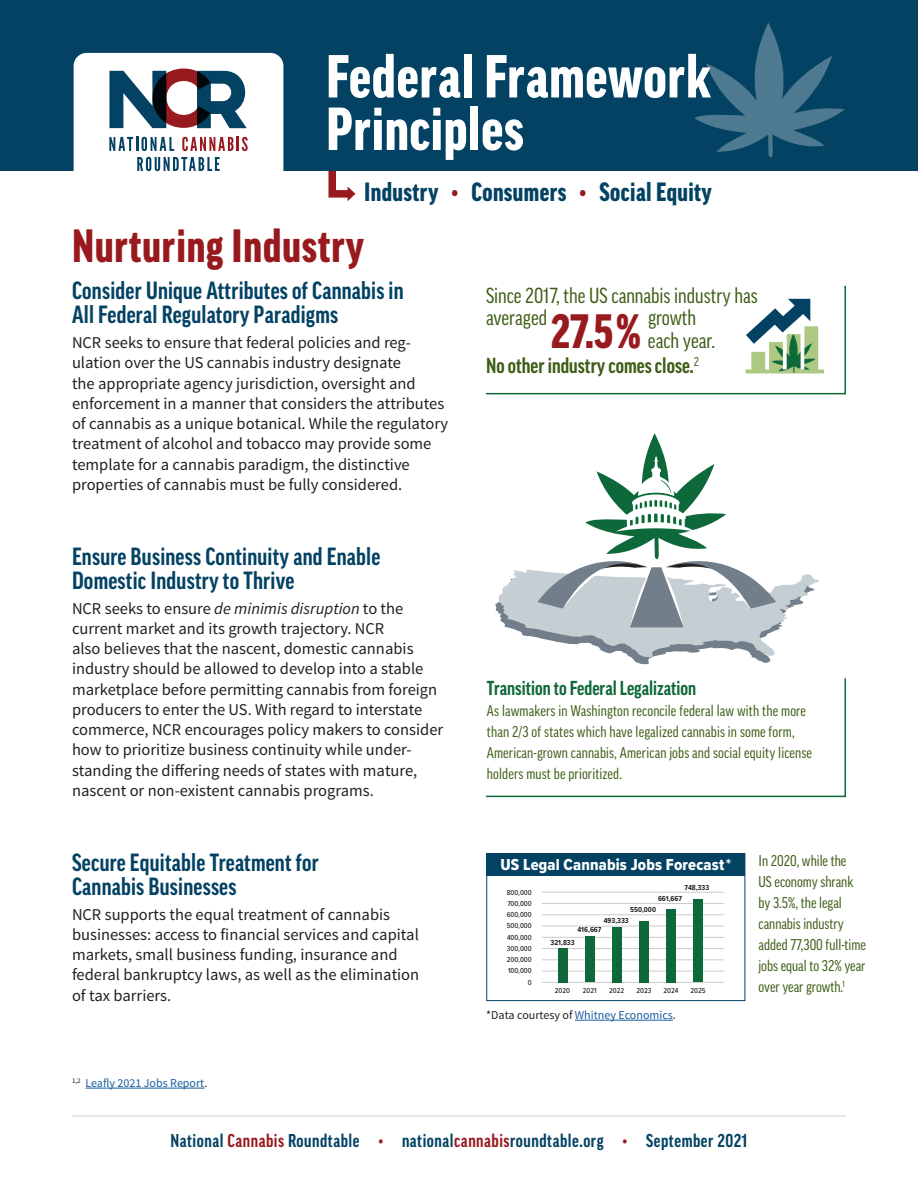
<style>
.page{position:relative;width:918px;height:1188px;background:#fff}
.page>*{position:absolute;margin:0;border:0;box-sizing:border-box;transform-origin:0 0}
.t1{font:900 condensed 58.5px/52.5px "Good Pro";letter-spacing:.01em;color:#fff}
.t2{font:900 condensed 46.5px "Good Pro";color:#981a1e}
.Head_1{font:900 condensed 45px "Good Pro";letter-spacing:.02em;color:#981a1e}
.Head_2{font:900 condensed 25.5px "Good Pro";letter-spacing:.015em;color:#034263}
.Head_2-2{font:700 condensed 24px/24px "Good Pro";letter-spacing:.01em;color:#034263}
.t3{font:21px/22.5px "Good Pro Cond News";color:#3e5d16}
.t4{font:700 condensed 21px "Good Pro";color:#3e5d16}
.Caption_head{font:700 condensed 19.5px "Good Pro";color:#10693a}
.t5{font:700 condensed 18px "Good Pro";letter-spacing:.03em;color:#034263}
.BODY_1{font:16.5px/20.2px "Source Sans Pro";color:#231f20}
.t6{font:16.5px "Proxima Nova Cond Extrabld";letter-spacing:.01em;color:#fff}
.t7{font:15px/21px "Good Pro Cond News";letter-spacing:.01em;color:#3e5d16}
.t8{font:12px "Source Sans Pro";color:#231f20}
.BODY_1-2{font:12px "Source Sans Pro";color:#175d9e}
.t9{font:500 7.5px/11.2px "Proxima Nova Cond";color:#231f20;text-align:right}
.t10{font:700 7.5px "Proxima Nova Cond";color:#231f20}
.s1{color:#981a1e}
.s2{font-style:italic}
.s3{color:#231f20}
.s4{font-family:"Proxima Nova Cond";font-weight:600}
.s5{color:#175d9e}
</style>
<div class="page">
<hr style="left:72px;top:1115px;width:774px;height:2px;background:#d9dfdf">
<svg style="left:328px;top:171px;width:28px;height:30px"></svg>
<div style="left:0;top:0;width:918px;height:171px;background:#034263"></div>
<svg style="left:495px;top:433px;width:324px;height:231px"></svg>
<svg style="left:74px;top:53px;width:209px;height:119px"></svg>
<hr style="left:86px;top:1088px;width:119px;height:1px;background:#175d9e">
<svg style="left:486px;top:678px;width:360px;height:120px"></svg>
<svg style="left:486px;top:285px;width:360px;height:110px"></svg>
<svg style="left:694px;top:23px;width:151px;height:135px"></svg>
<div style="left:487px;top:854px;width:258px;height:22px;background:#034263"></div>
<hr style="left:542px;top:982px;width:181px;height:1px;background:#cbcbcb">
<hr style="left:542px;top:971px;width:181px;height:1px;background:#cbcbcb">
<hr style="left:542px;top:960px;width:181px;height:1px;background:#cbcbcb">
<hr style="left:542px;top:948px;width:181px;height:1px;background:#cbcbcb">
<hr style="left:542px;top:937px;width:182px;height:1px;background:#cbcbcb">
<hr style="left:542px;top:926px;width:181px;height:1px;background:#cbcbcb">
<hr style="left:542px;top:914px;width:181px;height:1px;background:#cbcbcb">
<hr style="left:542px;top:903px;width:181px;height:1px;background:#cbcbcb">
<hr style="left:542px;top:892px;width:181px;height:1px;background:#cbcbcb">
<div style="left:558px;top:948px;width:9px;height:34px;background:#0d6939"></div>
<div style="left:585px;top:937px;width:9px;height:45px;background:#0d6939"></div>
<div style="left:612px;top:927px;width:9px;height:55px;background:#0d6939"></div>
<div style="left:639px;top:921px;width:9px;height:61px;background:#0d6939"></div>
<div style="left:666px;top:909px;width:10px;height:73px;background:#0d6939"></div>
<div style="left:694px;top:899px;width:9px;height:83px;background:#0d6939"></div>
<div style="left:486px;top:853px;width:259px;height:148px;border:1px solid #034263"></div>
<hr style="left:575px;top:1020px;width:98px;height:1px;background:#175d9e">
<p class="t1" style="left:326px;top:50px;width:386px">Federal Framework<br>Principles</p>
<p class="Head_2" style="left:364px;top:178px;width:349px">Industry <span class="s1">•</span> Consumers <span class="s1">•</span> Social Equity</p>
<p class="Head_1" style="left:72px;top:221px;width:294px">Nurturing Industry</p>
<p class="Head_2-2" style="left:72px;top:279px;width:333px">Consider Unique Attributes of Cannabis in<br>All Federal Regulatory Paradigms</p>
<p class="BODY_1" style="left:72px;top:333px;width:378px">NCR seeks to ensure that federal policies and reg&shy;ulation over the US cannabis industry designate<br>the appropriate agency jurisdiction, oversight and enforcement in a manner that considers the attributes of cannabis as a unique botanical. While the regulatory treatment of alcohol and tobacco may provide some template for a cannabis paradigm, the distinctive properties of cannabis must be fully considered.</p>
<p class="Head_2-2" style="left:72px;top:544px;width:310px">Ensure Business Continuity and Enable<br>Domestic Industry to Thrive</p>
<p class="BODY_1" style="left:72px;top:598px;width:373px">NCR seeks to ensure <span class="s2">de minimis disruption</span> to the current market and its growth trajectory. NCR<br>also believes that the nascent, domestic cannabis industry should be allowed to develop into a stable marketplace before permitting cannabis from foreign producers to enter the US. With regard to interstate commerce, NCR encourages policy makers to consider how to prioritize business continuity while under&shy;standing the differing needs of states with mature, nascent or non-existent cannabis programs.</p>
<p class="Head_2-2" style="left:72px;top:850px;width:248px">Secure Equitable Treatment for<br>Cannabis Businesses</p>
<p class="BODY_1" style="left:72px;top:904px;width:349px">NCR supports the equal treatment of cannabis businesses: access to financial services and capital markets, small business funding, insurance and federal bankruptcy laws, as well as the elimination of tax barriers.</p>
<p class="BODY_1-2" style="left:72px;top:1075px;width:137px"><sup>1,2</sup> Leafly 2021 Jobs Report<span class="s3">.</span></p>
<p class="t3" style="left:486px;top:284px;width:273px">Since 2017, the US cannabis industry has</p>
<p class="t3" style="left:486px;top:307px;width:63px">averaged</p>
<p class="t2" style="left:551px;top:305px;width:91px">27.5%</p>
<p class="t3" style="left:648px;top:307px;width:69px">growth each year.</p>
<p class="t4" style="left:486px;top:354px;width:214px">No other industry comes close.<sup>2</sup></p>
<p class="Caption_head" style="left:487px;top:677px;width:211px">Transition to Federal Legalization</p>
<p class="t7" style="left:487px;top:700px;width:327px">As lawmakers in Washington reconcile federal law with the more than 2/3 of states which have legalized cannabis in some form, American-grown cannabis, American jobs and social equity license holders must be prioritized.</p>
<p class="t6" style="left:500px;top:853px;width:232px">US Legal Cannabis Jobs Forecast<span class="s4">*</span></p>
<p class="t9" style="left:507px;top:886px;width:26px">800,000<br>700,000<br>600,000<br>500,000<br>400,000<br>300,000<br>200,000<br>100,000<br>0</p>
<p class="t10" style="left:685px;top:882px;width:26px">748,333</p>
<p class="t10" style="left:658px;top:893px;width:26px">661,667</p>
<p class="t10" style="left:630px;top:904px;width:27px">550,000</p>
<p class="t10" style="left:604px;top:915px;width:27px">493,333</p>
<p class="t10" style="left:577px;top:924px;width:25px">416,667</p>
<p class="t10" style="left:551px;top:937px;width:26px">321,833</p>
<p class="t9" style="left:555px;top:984px;width:17px">2020</p>
<p class="t9" style="left:583px;top:984px;width:15px">2021</p>
<p class="t9" style="left:609px;top:984px;width:17px">2022</p>
<p class="t9" style="left:636px;top:984px;width:17px">2023</p>
<p class="t9" style="left:664px;top:984px;width:16px">2024</p>
<p class="t9" style="left:691px;top:984px;width:17px">2025</p>
<p class="t8" style="left:486px;top:1008px;width:191px">*Data courtesy of <span class="s5">Whitney Economics</span>.</p>
<p class="t7" style="left:759px;top:850px;width:109px">In 2020, while the<br>US economy shrank by 3.5%, the legal cannabis industry added 77,300 full-time jobs equal to 32% year over year growth.<sup>1</sup></p>
<p class="t5" style="left:170px;top:1130px;width:579px">National <span class="s1">Cannabis</span> Roundtable <span class="s1">•</span> national<span class="s1">cannabis</span>roundtable.org <span class="s1">•</span> September 2021</p>
</div>
